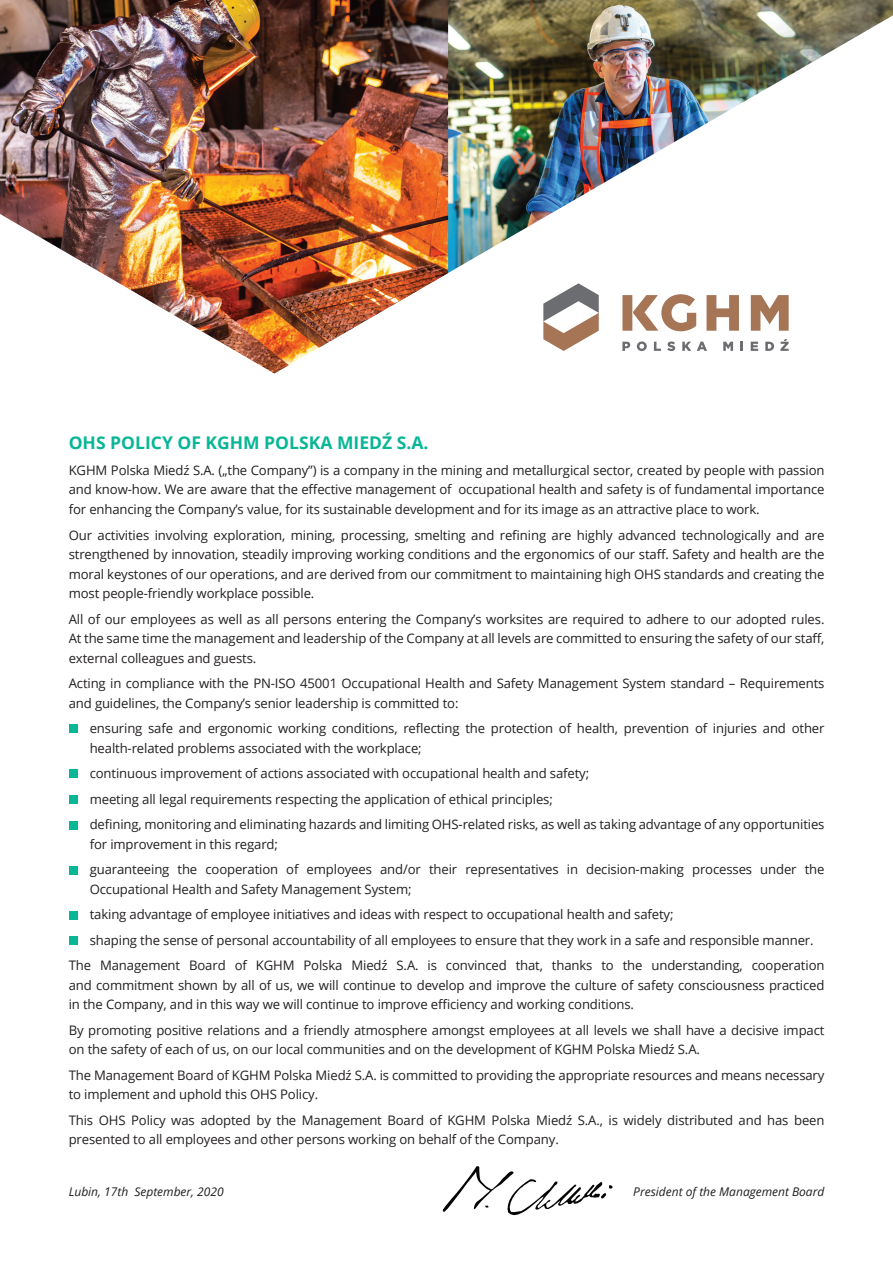
<style>
.page{position:relative;width:893px;height:1263px;background:#fff}
.page>*{position:absolute;margin:0;border:0;box-sizing:border-box;transform-origin:0 0}
.t1{font:700 17.55px "Open Sans";color:#08b696}
.t2{font:13.2px/19.5px "Open Sans";letter-spacing:-.01em;color:#231f20}
.t3{font:italic 12px "Open Sans";color:#231f20}
</style>
<div class="page">
<img style="left:448px;top:0;width:445px;height:347px">
<img style="left:0;top:0;width:448px;height:374px">
<svg style="left:543px;top:283px;width:56px;height:68px"></svg>
<svg style="left:622px;top:294px;width:167px;height:37px"></svg>
<svg style="left:622px;top:342px;width:8px;height:9px"></svg>
<svg style="left:637px;top:341px;width:10px;height:10px"></svg>
<svg style="left:654px;top:342px;width:7px;height:9px"></svg>
<svg style="left:667px;top:341px;width:8px;height:10px"></svg>
<svg style="left:682px;top:342px;width:9px;height:9px"></svg>
<svg style="left:697px;top:342px;width:10px;height:9px"></svg>
<svg style="left:723px;top:342px;width:10px;height:9px"></svg>
<svg style="left:741px;top:342px;width:2px;height:9px"></svg>
<svg style="left:751px;top:342px;width:7px;height:9px"></svg>
<svg style="left:765px;top:342px;width:9px;height:9px"></svg>
<svg style="left:780px;top:339px;width:9px;height:12px"></svg>
<div style="left:69px;top:724px;width:9px;height:9px;background:#09b796"></div>
<div style="left:69px;top:769px;width:9px;height:9px;background:#09b796"></div>
<div style="left:69px;top:795px;width:9px;height:9px;background:#09b796"></div>
<div style="left:69px;top:821px;width:9px;height:9px;background:#09b796"></div>
<div style="left:69px;top:866px;width:9px;height:8px;background:#09b796"></div>
<div style="left:69px;top:911px;width:9px;height:8px;background:#09b796"></div>
<div style="left:69px;top:936px;width:9px;height:9px;background:#09b796"></div>
<svg style="left:443px;top:1166px;width:170px;height:49px"></svg>
<h1 class="t1" style="left:69px;top:431px;width:361px">OHS POLICY OF KGHM POLSKA MIEDŹ S.A.</h1>
<p class="t2" style="left:69px;top:460px;width:757px;text-align:justify">KGHM Polska Miedź S.A. („the Company”) is a company in the mining and metallurgical sector, created by people with passion and know-how. We are aware that the effective management of occupational health and safety is of fundamental importance for enhancing the Company’s value, for its sustainable development and for its image as an attractive place to work.</p>
<p class="t2" style="left:69px;top:525px;width:757px;text-align:justify">Our activities involving exploration, mining, processing, smelting and refining are highly advanced technologically and are strengthened by innovation, steadily improving working conditions and the ergonomics of our staff. Safety and health are the moral keystones of our operations, and are derived from our commitment to maintaining high OHS standards and creating the most people-friendly workplace possible.</p>
<p class="t2" style="left:69px;top:609px;width:757px;text-align:justify">All of our employees as well as all persons entering the Company’s worksites are required to adhere to our adopted rules.<br>At the same time the management and leadership of the Company at all levels are committed to ensuring the safety of our staff, external colleagues and guests.</p>
<p class="t2" style="left:69px;top:673px;width:757px">Acting in compliance with the PN-ISO 45001 Occupational Health and Safety Management System standard – Requirements and guidelines, the Company’s senior leadership is committed to:</p>
<p class="t2" style="left:90px;top:718px;width:736px">ensuring safe and ergonomic working conditions, reflecting the protection of health, prevention of injuries and other health-related problems associated with the workplace;</p>
<p class="t2" style="left:90px;top:760px;width:736px;line-height:25.5px">continuous improvement of actions associated with occupational health and safety;<br>meeting all legal requirements respecting the application of ethical principles;<br>defining, monitoring and eliminating hazards and limiting OHS-related risks, as well as taking advantage of any opportunities</p>
<p class="t2" style="left:90px;top:831px;width:736px;line-height:25.5px">for improvement in this regard;<br>guaranteeing the cooperation of employees and/or their representatives in decision-making processes under the</p>
<p class="t2" style="left:90px;top:879px;width:323px">Occupational Health and Safety Management System;</p>
<p class="t2" style="left:90px;top:904px;width:585px">taking advantage of employee initiatives and ideas with respect to occupational health and safety;</p>
<p class="t2" style="left:90px;top:930px;width:725px">shaping the sense of personal accountability of all employees to ensure that they work in a safe and responsible manner.</p>
<p class="t2" style="left:69px;top:955px;width:757px">The Management Board of KGHM Polska Miedź S.A. is convinced that, thanks to the understanding, cooperation</p>
<p class="t2" style="left:69px;top:975px;width:757px">and commitment shown by all of us, we will continue to develop and improve the culture of safety consciousness practiced in the Company, and in this way we will continue to improve efficiency and working conditions.</p>
<p class="t2" style="left:69px;top:1020px;width:757px">By promoting positive relations and a friendly atmosphere amongst employees at all levels we shall have a decisive impact on the safety of each of us, on our local communities and on the development of KGHM Polska Miedź S.A.</p>
<p class="t2" style="left:69px;top:1065px;width:757px">The Management Board of KGHM Polska Miedź S.A. is committed to providing the appropriate resources and means necessary to implement and uphold this OHS Policy.</p>
<p class="t2" style="left:69px;top:1110px;width:757px">This OHS Policy was adopted by the Management Board of KGHM Polska Miedź S.A., is widely distributed and has been presented to all employees and other persons working on behalf of the Company.</p>
<p class="t3" style="left:69px;top:1183px;width:157px">Lubin, 17th September, 2020</p>
<p class="t3" style="left:633px;top:1183px;width:193px">President of the Management Board</p>
</div>
